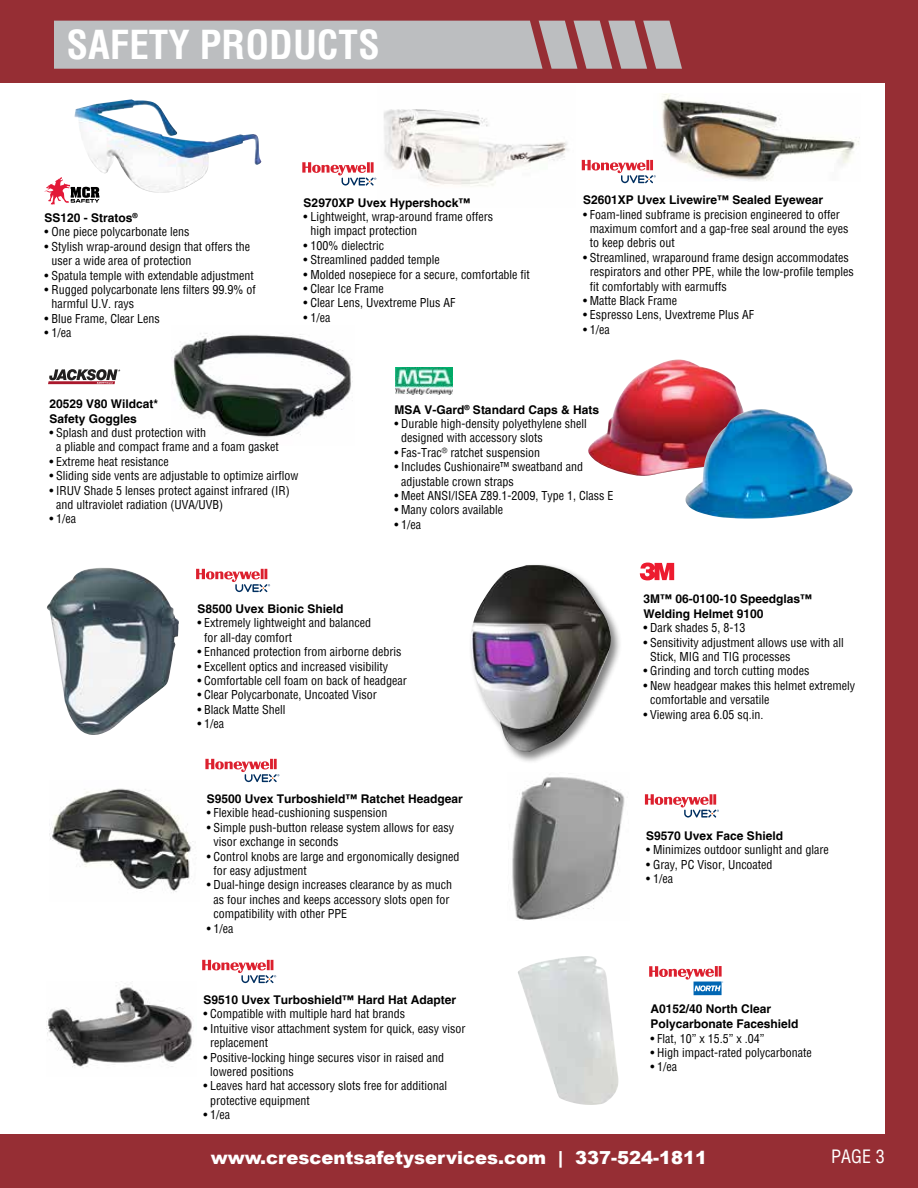
<style>
.page{position:relative;width:918px;height:1188px;background:#962e34}
.page>*{position:absolute;margin:0;border:0;box-sizing:border-box;transform-origin:0 0}
.t1{font:700 condensed 39px "Helvetica";color:#fff}
.t2{font:900 18px "Arial";color:#fff}
.t3{font:condensed 18px "Helvetica";color:#fff}
.t4{font:condensed 12px/14.4px "Helvetica";color:#000}
.t5{font:700 12px/15px "Helvetica";color:#000}
</style>
<div class="page">
<svg style="left:54px;top:21px;width:628px;height:48px;background:#b9b3b5"></svg>
<div style="left:0;top:83px;width:884px;height:1050px;background:#fff"></div>
<img style="left:662px;top:94px;width:198px;height:87px">
<img style="left:172px;top:333px;width:181px;height:105px">
<img style="left:74px;top:99px;width:188px;height:94px">
<svg style="left:44px;top:177px;width:55px;height:28px"></svg>
<svg style="left:48px;top:369px;width:72px;height:15px"></svg>
<svg style="left:582px;top:160px;width:74px;height:23px"></svg>
<img style="left:384px;top:109px;width:184px;height:77px">
<svg style="left:302px;top:162px;width:74px;height:24px"></svg>
<img style="left:396px;top:367px;width:57px;height:27px">
<img style="left:588px;top:359px;width:155px;height:117px">
<img style="left:685px;top:409px;width:168px;height:110px">
<img style="left:47px;top:568px;width:132px;height:167px">
<svg style="left:196px;top:569px;width:74px;height:23px"></svg>
<img style="left:49px;top:788px;width:144px;height:104px">
<svg style="left:205px;top:759px;width:74px;height:23px"></svg>
<img style="left:46px;top:986px;width:146px;height:82px">
<svg style="left:202px;top:960px;width:74px;height:23px"></svg>
<img style="left:512px;top:777px;width:113px;height:143px">
<svg style="left:645px;top:794px;width:74px;height:24px"></svg>
<img style="left:518px;top:956px;width:101px;height:149px">
<svg style="left:694px;top:991px;width:28px;height:4px"></svg>
<svg style="left:649px;top:966px;width:74px;height:25px"></svg>
<div style="left:469px;top:563px;width:154px;height:201px;background:#000;opacity:.5"></div>
<img style="left:469px;top:565px;width:144px;height:187px">
<svg style="left:640px;top:563px;width:34px;height:17px"></svg>
<h1 class="t1" style="left:67px;top:19px;width:315px">SAFETY PRODUCTS</h1>
<p class="t5" style="left:45px;top:211px;width:95px">SS120 - Stratos<sup>®</sup></p>
<p class="t4" style="left:45px;top:225px;width:147px">• One piece polycarbonate lens</p>
<p class="t4" style="left:51px;top:239px;width:200px;text-indent:-7px">• Stylish wrap-around design that offers the user a wide area of protection</p>
<p class="t4" style="left:45px;top:268px;width:211px">• Spatula temple with extendable adjustment</p>
<p class="t4" style="left:51px;top:282px;width:206px;text-indent:-7px">• Rugged polycarbonate lens filters 99.9% of harmful U.V. rays</p>
<p class="t4" style="left:45px;top:311px;width:117px">• Blue Frame, Clear Lens</p>
<p class="t4" style="left:45px;top:326px;width:28px">• 1/ea</p>
<p class="t5" style="left:304px;top:195px;width:168px">S2970XP Uvex Hypershock™</p>
<p class="t4" style="left:310px;top:209px;width:184px;text-indent:-7px">• Lightweight, wrap-around frame offers high impact protection</p>
<p class="t4" style="left:304px;top:238px;width:82px">• 100% dielectric</p>
<p class="t4" style="left:304px;top:252px;width:138px">• Streamlined padded temple</p>
<p class="t4" style="left:304px;top:267px;width:228px">• Molded nosepiece for a secure, comfortable fit</p>
<p class="t4" style="left:304px;top:281px;width:82px">• Clear Ice Frame</p>
<p class="t4" style="left:304px;top:296px;width:153px">• Clear Lens, Uvextreme Plus AF</p>
<p class="t4" style="left:304px;top:310px;width:28px">• 1/ea</p>
<p class="t5" style="left:583px;top:193px;width:242px">S2601XP Uvex Livewire™ Sealed Eyewear</p>
<p class="t4" style="left:590px;top:207px;width:260px;text-indent:-7px">• Foam-lined subframe is precision engineered to offer maximum comfort and a gap-free seal around the eyes to keep debris out</p>
<p class="t4" style="left:590px;top:250px;width:265px;text-indent:-7px">• Streamlined, wraparound frame design accommodates respirators and other PPE, while the low-profile temples fit comfortably with earmuffs</p>
<p class="t4" style="left:583px;top:293px;width:96px">• Matte Black Frame</p>
<p class="t4" style="left:583px;top:308px;width:173px">• Espresso Lens, Uvextreme Plus AF</p>
<p class="t4" style="left:583px;top:322px;width:28px">• 1/ea</p>
<p class="t5" style="left:49px;top:397px;width:110px">20529 V80 Wildcat*<br>Safety Goggles</p>
<p class="t4" style="left:56px;top:425px;width:224px;text-indent:-7px">• Splash and dust protection with<br>a pliable and compact frame and a foam gasket</p>
<p class="t4" style="left:49px;top:454px;width:121px">• Extreme heat resistance</p>
<p class="t4" style="left:49px;top:469px;width:251px">• Sliding side vents are adjustable to optimize airflow</p>
<p class="t4" style="left:56px;top:483px;width:235px;text-indent:-7px">• IRUV Shade 5 lenses protect against infrared (IR) and ultraviolet radiation (UVA/UVB)</p>
<p class="t4" style="left:49px;top:512px;width:28px">• 1/ea</p>
<p class="t5" style="left:394px;top:402px;width:206px">MSA V-Gard<sup>®</sup> Standard Caps &amp; Hats</p>
<p class="t4" style="left:401px;top:416px;width:187px;text-indent:-7px">• Durable high-density polyethylene shell designed with accessory slots</p>
<p class="t4" style="left:394px;top:445px;width:147px">• Fas-Trac<sup>®</sup> ratchet suspension</p>
<p class="t4" style="left:401px;top:459px;width:183px;text-indent:-7px">• Includes Cushionaire™ sweatband and adjustable crown straps</p>
<p class="t4" style="left:395px;top:488px;width:221px">• Meet ANSI/ISEA Z89.1-2009, Type 1, Class E</p>
<p class="t4" style="left:395px;top:503px;width:110px">• Many colors available</p>
<p class="t4" style="left:395px;top:517px;width:28px">• 1/ea</p>
<p class="t5" style="left:197px;top:602px;width:148px">S8500 Uvex Bionic Shield</p>
<p class="t4" style="left:204px;top:616px;width:168px;text-indent:-7px">• Extremely lightweight and balanced for all-day comfort</p>
<p class="t4" style="left:197px;top:645px;width:206px">• Enhanced protection from airborne debris</p>
<p class="t4" style="left:197px;top:659px;width:192px">• Excellent optics and increased visibility</p>
<p class="t4" style="left:197px;top:673px;width:211px">• Comfortable cell foam on back of headgear</p>
<p class="t4" style="left:197px;top:688px;width:181px">• Clear Polycarbonate, Uncoated Visor</p>
<p class="t4" style="left:197px;top:702px;width:90px">• Black Matte Shell</p>
<p class="t4" style="left:197px;top:717px;width:28px">• 1/ea</p>
<p class="t5" style="left:207px;top:792px;width:258px">S9500 Uvex Turboshield™ Ratchet Headgear</p>
<p class="t4" style="left:207px;top:806px;width:182px">• Flexible head-cushioning suspension</p>
<p class="t4" style="left:214px;top:820px;width:242px;text-indent:-7px">• Simple push-button release system allows for easy visor exchange in seconds</p>
<p class="t4" style="left:214px;top:849px;width:247px;text-indent:-7px">• Control knobs are large and ergonomically designed for easy adjustment</p>
<p class="t4" style="left:214px;top:878px;width:240px;text-indent:-7px">• Dual-hinge design increases clearance by as much as four inches and keeps accessory slots open for compatibility with other PPE</p>
<p class="t4" style="left:207px;top:921px;width:28px">• 1/ea</p>
<p class="t5" style="left:204px;top:993px;width:254px">S9510 Uvex Turboshield™ Hard Hat Adapter</p>
<p class="t4" style="left:204px;top:1007px;width:203px">• Compatible with multiple hard hat brands</p>
<p class="t4" style="left:210px;top:1021px;width:257px;text-indent:-7px">• Intuitive visor attachment system for quick, easy visor replacement</p>
<p class="t4" style="left:210px;top:1050px;width:235px;text-indent:-7px">• Positive-locking hinge secures visor in raised and lowered positions</p>
<p class="t4" style="left:210px;top:1079px;width:238px;text-indent:-7px">• Leaves hard hat accessory slots free for additional protective equipment</p>
<p class="t4" style="left:204px;top:1108px;width:28px">• 1/ea</p>
<p class="t5" style="left:644px;top:592px;width:170px">3M™ 06-0100-10 Speedglas™<br>Welding Helmet 9100</p>
<p class="t4" style="left:644px;top:621px;width:104px">• Dark shades 5, 8-13</p>
<p class="t4" style="left:650px;top:635px;width:195px;text-indent:-7px">• Sensitivity adjustment allows use with all<br>Stick, MIG and TIG processes</p>
<p class="t4" style="left:644px;top:664px;width:168px">• Grinding and torch cutting modes</p>
<p class="t4" style="left:650px;top:678px;width:206px;text-indent:-7px">• New headgear makes this helmet extremely comfortable and versatile</p>
<p class="t4" style="left:644px;top:707px;width:122px">• Viewing area 6.05 sq.in.</p>
<p class="t5" style="left:646px;top:829px;width:138px">S9570 Uvex Face Shield</p>
<p class="t4" style="left:646px;top:843px;width:184px">• Minimizes outdoor sunlight and glare</p>
<p class="t4" style="left:646px;top:857px;width:128px">• Gray, PC Visor, Uncoated</p>
<p class="t4" style="left:646px;top:871px;width:28px">• 1/ea</p>
<p class="t5" style="left:651px;top:1002px;width:150px">A0152/40 North Clear<br>Polycarbonate Faceshield</p>
<p class="t4" style="left:651px;top:1031px;width:116px">• Flat, 10” x 15.5” x .04”</p>
<p class="t4" style="left:651px;top:1045px;width:163px">• High impact-rated polycarbonate</p>
<p class="t4" style="left:651px;top:1060px;width:28px">• 1/ea</p>
<h2 class="t2" style="left:211px;top:1145px;width:498px">www.crescentsafetyservices.com | 337-524-1811</h2>
<h2 class="t3" style="left:831px;top:1145px;width:55px">PAGE 3</h2>
</div>
